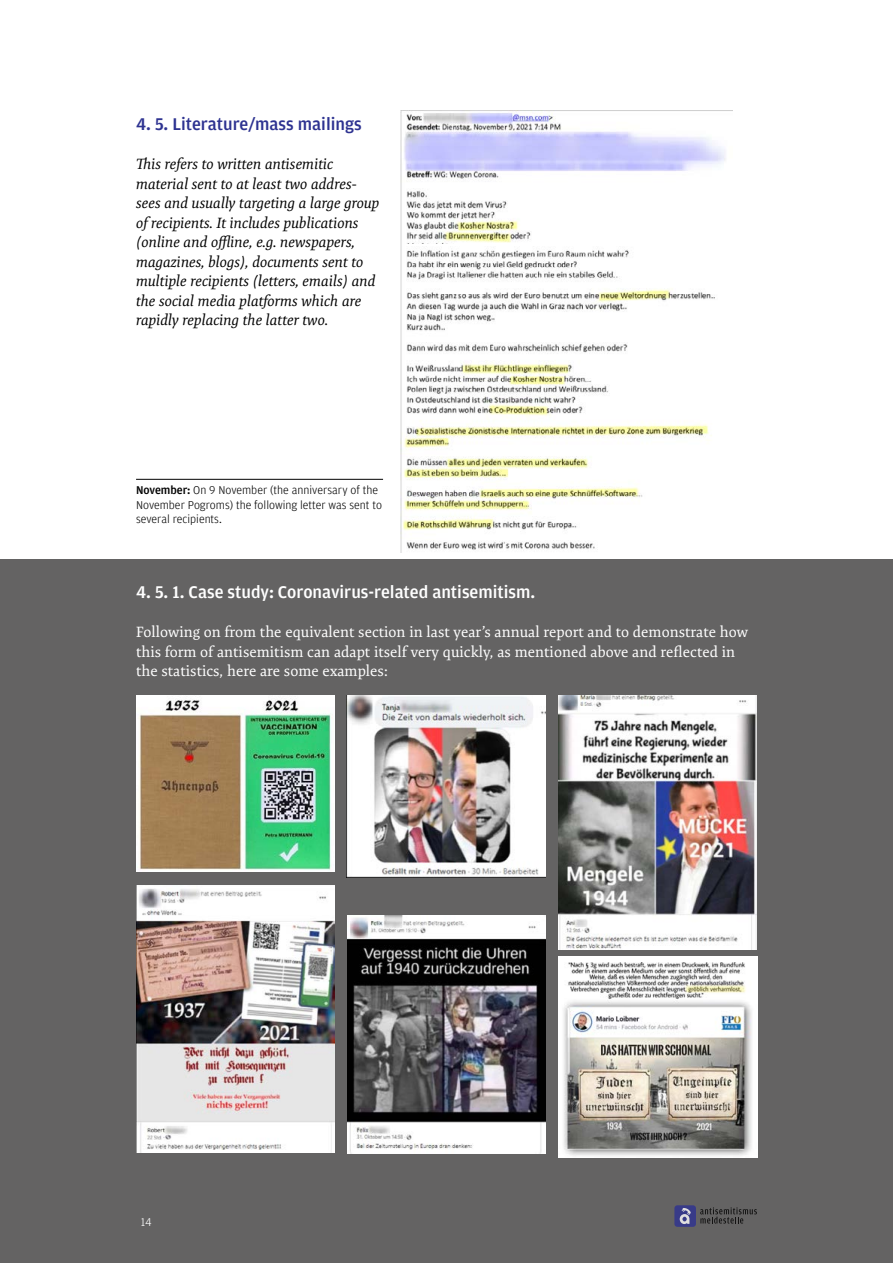
<style>
.page{position:relative;width:893px;height:1263px;background:#fff}
.page>*{position:absolute;margin:0;border:0;box-sizing:border-box;transform-origin:0 0}
.t1{font:500 18px "Amplitude";color:#fff}
.t2{font:500 18px "Amplitude";color:#2e3391}
.t3{font:italic 15px/19.5px "Expo Serif Pro";color:#000}
.t4{font:15px/19.5px "Expo Serif Pro";color:#fff}
.t5{font:300 12px/14.2px "Amplitude";color:#000}
.t6{font:300 12px "Amplitude";color:#fff}
.s1{font-weight:500}
</style>
<div class="page">
<div style="left:0;top:559px;width:893px;height:704px;background:#646363"></div>
<svg style="left:700px;top:1207px;width:57px;height:16px"></svg>
<div style="left:674px;top:1205px;width:22px;height:22px;background:#383b88;border-radius:3px"></div>
<svg style="left:680px;top:1208px;width:11px;height:16px"></svg>
<img style="left:136px;top:695px;width:198px;height:176px">
<img style="left:136px;top:885px;width:198px;height:267px">
<img style="left:347px;top:696px;width:199px;height:182px">
<img style="left:348px;top:916px;width:198px;height:238px">
<img style="left:558px;top:696px;width:199px;height:253px">
<img style="left:400px;top:244px;width:315px;height:309px">
<img style="left:400px;top:111px;width:326px;height:133px">
<hr style="left:136px;top:479px;width:247px;height:1px;background:#000">
<img style="left:558px;top:957px;width:199px;height:200px">
<p class="t2" style="left:136px;top:114px;width:227px">4. 5. Literature/mass mailings</p>
<p class="t3" style="left:136px;top:154px;width:245px">This refers to written antisemitic material sent to at least two addres&shy;sees and usually targeting a large group of recipients. It includes publications (online and offline, e.g. newspapers, magazines, blogs), documents sent to multiple recipients (letters, emails) and the social media platforms which are rapidly replacing the latter two.</p>
<p class="t5" style="left:136px;top:484px;width:247px"><span class="s1">November:</span> On 9 November (the anniversary of the<br>November Pogroms) the following letter was sent to several recipients.</p>
<p class="t1" style="left:136px;top:582px;width:401px">4. 5. 1. Case study: Coronavirus-related antisemitism.</p>
<p class="t4" style="left:136px;top:622px;width:614px">Following on from the equivalent section in last year’s annual report and to demonstrate how this form of antisemitism can adapt itself very quickly, as mentioned above and reflected in the statistics, here are some examples:</p>
<p class="t6" style="left:141px;top:1216px;width:13px">14</p>
</div>
